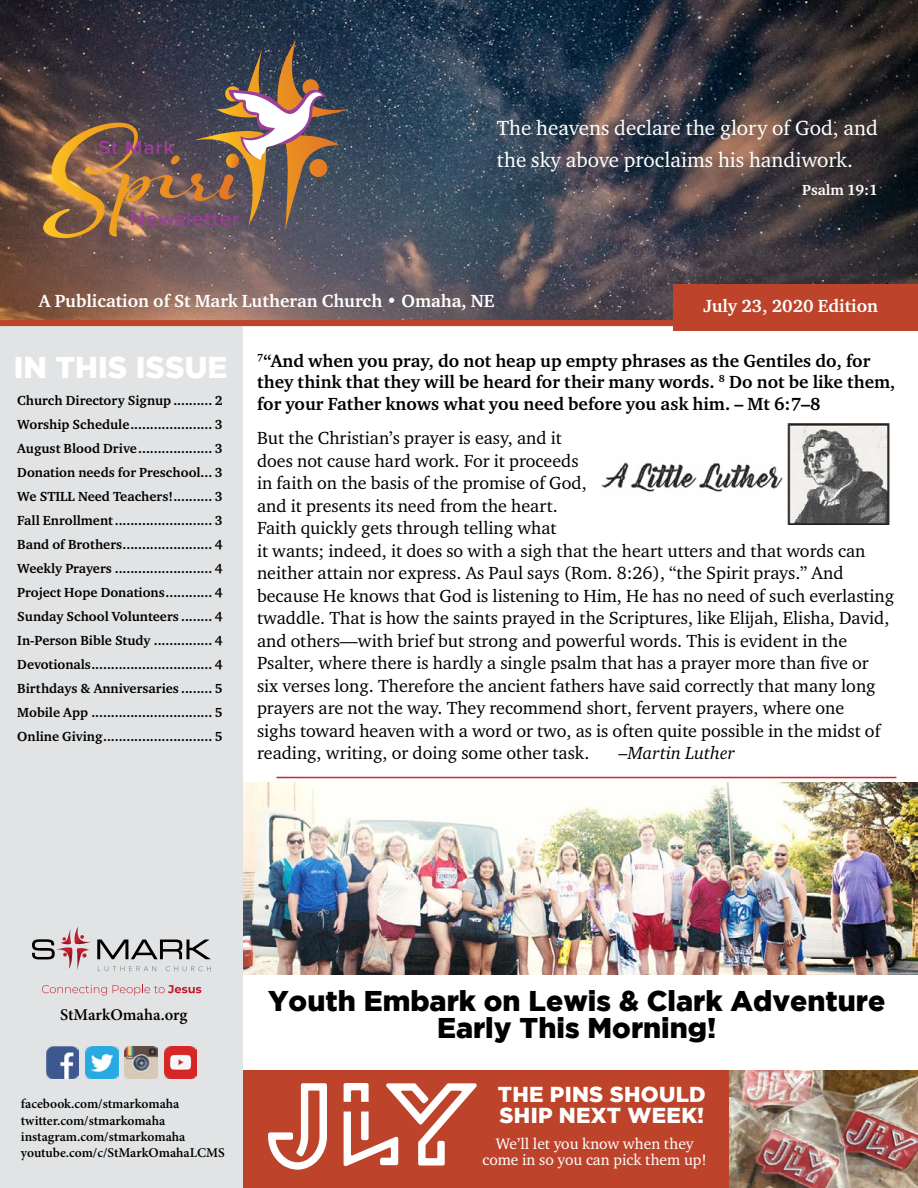
<style>
.page{position:relative;width:918px;height:1188px;background:#fff}
.page>*{position:absolute;margin:0;border:0;box-sizing:border-box;transform-origin:0 0}
.t1{font:900 30px "Gotham";color:#fff}
.t2{font:900 28.5px/27px "Gotham";color:#000;text-align:center}
.t3{font:900 21.6px/21.6px "Gotham";letter-spacing:.015em;color:#fff}
.t4{font:21px/31.5px "Charter ITC";color:#fff}
.t5{font:600 19.65px "Proxima Nova";letter-spacing:.03em;color:#9b3f98;scale:1.09 1}
.t6{font:18px/22.5px "Charter ITC";color:#000}
.t7{font:700 18px/21.6px "Charter ITC";color:#000}
.t8{font:700 18px "Charter ITC";color:#fff}
.t9{font:italic 18px "Charter ITC";color:#000}
.t10{font:600 16.5px "Minion Pro";color:#000}
.t11{font:15.6px/15.6px "Charter ITC";color:#fff;text-align:center}
.t12{font:700 15px "Charter ITC";color:#fff}
.t13{font:700 13.5px/24px "Charter ITC";color:#000;text-align:justify}
.t14{font:600 13.5px/16.2px "Minion Pro";color:#000}
</style>
<div class="page">
<img style="left:0;top:0;width:918px;height:320px">
<div style="left:673px;top:284px;width:245px;height:47px;background:#bd432b"></div>
<div style="left:0;top:323px;width:243px;height:865px;background:#e2e3e4"></div>
<svg style="left:32px;top:926px;width:179px;height:45px"></svg>
<svg style="left:42px;top:985px;width:65px;height:10px"></svg>
<svg style="left:113px;top:985px;width:88px;height:10px"></svg>
<img style="left:46px;top:1047px;width:33px;height:32px">
<img style="left:86px;top:1047px;width:32px;height:32px">
<img style="left:125px;top:1047px;width:32px;height:32px">
<img style="left:164px;top:1047px;width:33px;height:32px">
<svg style="left:43px;top:40px;width:308px;height:198px;background:#6b5a51"></svg>
<div style="left:0;top:320px;width:686px;height:6px;background:#bd432b"></div>
<img style="left:729px;top:1071px;width:189px;height:117px">
<div style="left:243px;top:1071px;width:486px;height:117px;background:#bd432b"></div>
<svg style="left:344px;top:1083px;width:133px;height:83px"></svg>
<svg style="left:268px;top:1083px;width:59px;height:87px"></svg>
<img style="left:243px;top:783px;width:675px;height:192px">
<hr style="left:276px;top:777px;width:620px;height:1px;background:#d2232a">
<img style="left:601px;top:423px;width:289px;height:102px">
<p class="t5" style="left:98px;top:136px;width:72px">St Mark</p>
<p class="t5" style="left:130px;top:207px;width:102px">Newsletter</p>
<p class="t4" style="left:497px;top:112px;width:383px">The heavens declare the glory of God, and the sky above proclaims his handiwork.</p>
<p class="t12" style="left:802px;top:181px;width:77px">Psalm 19:1</p>
<p class="t8" style="left:39px;top:290px;width:457px">A Publication of St Mark Lutheran Church • Omaha, NE</p>
<p class="t8" style="left:703px;top:294px;width:176px">July 23, 2020 Edition</p>
<h1 class="t1" style="left:14px;top:350px;width:215px">IN THIS ISSUE</h1>
<p class="t13" style="left:17px;top:389px;width:207px">Church Directory Signup .......... 2<br>Worship Schedule..................... 3<br>August Blood Drive................... 3<br>Donation needs for Preschool... 3<br>We STILL Need Teachers!.......... 3<br>Fall Enrollment......................... 3<br>Band of Brothers....................... 4<br>Weekly Prayers ......................... 4<br>Project Hope Donations............ 4<br>Sunday School Volunteers ........ 4<br>In-Person Bible Study ............... 4<br>Devotionals............................... 4<br>Birthdays &amp; Anniversaries ........ 5<br>Mobile App ............................... 5<br>Online Giving............................ 5</p>
<p class="t7" style="left:257px;top:350px;width:640px"><sup>7</sup>“And when you pray, do not heap up empty phrases as the Gentiles do, for they think that they will be heard for their many words. <sup>8</sup> Do not be like them, for your Father knows what you need before you ask him. – Mt 6:7–8</p>
<p class="t6" style="left:257px;top:427px;width:639px">But the Christian’s prayer is easy, and it<br>does not cause hard work. For it proceeds<br>in faith on the basis of the promise of God,<br>and it presents its need from the heart.<br>Faith quickly gets through telling what<br>it wants; indeed, it does so with a sigh that the heart utters and that words can neither attain nor express. As Paul says (Rom. 8:26), “the Spirit prays.” And because He knows that God is listening to Him, He has no need of such everlasting twaddle. That is how the saints prayed in the Scriptures, like Elijah, Elisha, David, and others—with brief but strong and powerful words. This is evident in the Psalter, where there is hardly a single psalm that has a prayer more than five or six verses long. Therefore the ancient fathers have said correctly that many long prayers are not the way. They recommend short, fervent prayers, where one<br>sighs toward heaven with a word or two, as is often quite possible in the midst of reading, writing, or doing some other task.</p>
<p class="t9" style="left:619px;top:742px;width:118px">–Martin Luther</p>
<p class="t10" style="left:60px;top:1005px;width:129px">StMarkOmaha.org</p>
<p class="t14" style="left:21px;top:1097px;width:205px">facebook.com/stmarkomaha twitter.com/stmarkomaha instagram.com/stmarkomaha youtube.com/c/StMarkOmahaLCMS</p>
<h2 class="t2" style="left:268px;top:986px;width:619px">Youth Embark on Lewis &amp; Clark Adventure<br>Early This Morning!</h2>
<p class="t3" style="left:498px;top:1083px;width:210px">THE PINS SHOULD<br>SHIP NEXT WEEK!</p>
<p class="t11" style="left:482px;top:1136px;width:226px">We’ll let you know when they come in so you can pick them up!</p>
</div>
